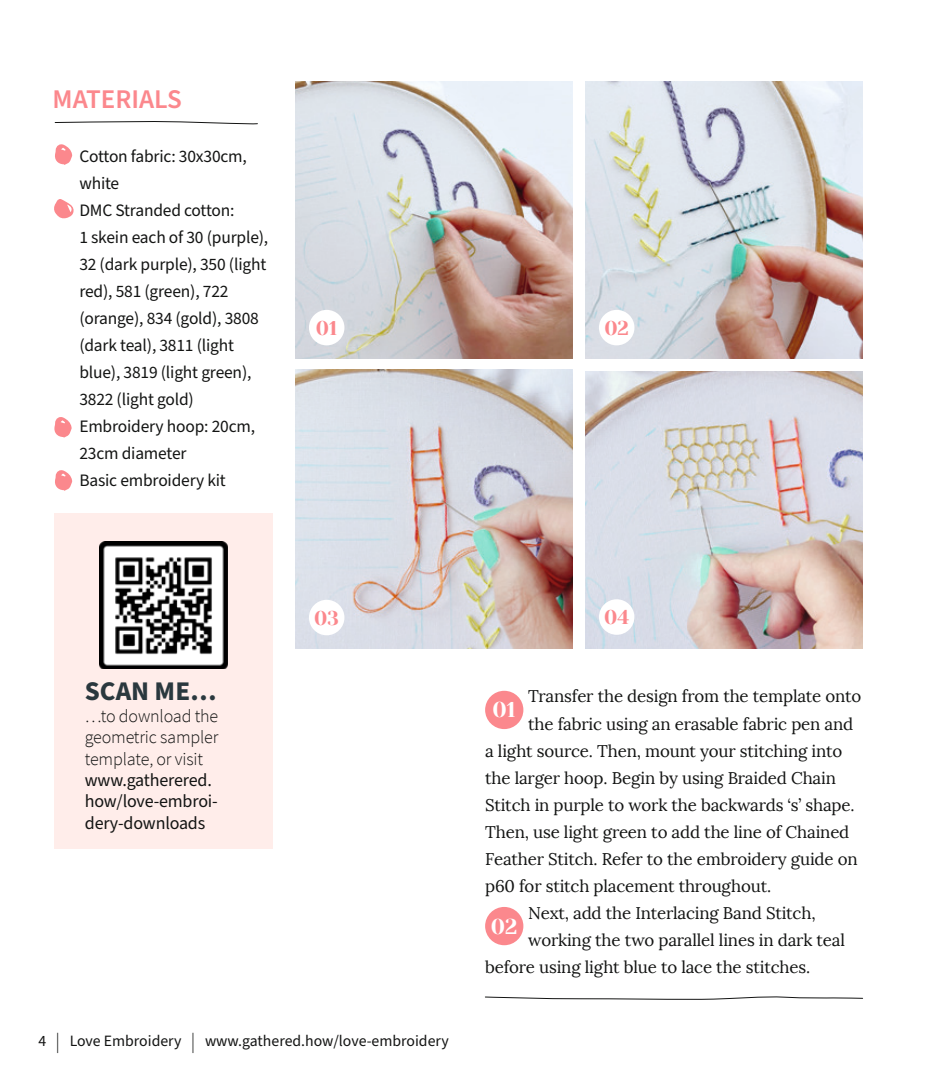
<style>
.page{position:relative;width:944px;height:1085px;background:#fff}
.page>*{position:absolute;margin:0;border:0;box-sizing:border-box;transform-origin:0 0}
.t1{font:600 27px "Source Sans Pro";color:#fb888d}
.t2{font:700 27px "Source Sans Pro";color:#2a383e}
.t3{font:21.38px "Yeseva One";color:#fff}
.t4{font:19.8px "Yeseva One";color:#fb888d}
.t5{font:300 18px/21.4px "Source Sans Pro";letter-spacing:-.01em;color:#131413}
._7__Boxout_copy{font:17.55px/27px "Source Sans Pro";letter-spacing:-.01em;color:#131413}
._3__Body_Copy{font:16.88px "Lora";letter-spacing:-.01em;color:#131413}
.t6{font:15.75px "Source Sans Pro";color:#131413}
.s1{font-weight:400}
.s2{font-weight:300;font-size:20.25px}
</style>
<div class="page">
<img style="left:296px;top:369px;width:277px;height:279px">
<div style="left:309px;top:599px;width:35px;height:36px;background:#fff;border-radius:50%"></div>
<div style="left:485px;top:690px;width:38px;height:39px;background:#fb888d;border-radius:50%"></div>
<div style="left:485px;top:906px;width:38px;height:39px;background:#fb888d;border-radius:50%"></div>
<img style="left:586px;top:81px;width:277px;height:277px">
<img style="left:586px;top:371px;width:277px;height:277px">
<img style="left:296px;top:81px;width:277px;height:277px">
<div style="left:599px;top:310px;width:35px;height:35px;background:#fff;border-radius:50%"></div>
<div style="left:599px;top:599px;width:35px;height:35px;background:#fff;border-radius:50%"></div>
<div style="left:309px;top:310px;width:35px;height:35px;background:#fff;border-radius:50%"></div>
<svg style="left:485px;top:996px;width:378px;height:3px"></svg>
<svg style="left:54px;top:121px;width:204px;height:3px"></svg>
<svg style="left:54px;top:199px;width:20px;height:20px"></svg>
<svg style="left:55px;top:144px;width:17px;height:21px"></svg>
<svg style="left:55px;top:470px;width:17px;height:21px"></svg>
<svg style="left:54px;top:417px;width:18px;height:20px"></svg>
<div style="left:54px;top:513px;width:219px;height:335px;background:#ffedea"></div>
<img style="left:100px;top:541px;width:127px;height:127px">
<p class="t1" style="left:53px;top:81px;width:131px">MATERIALS</p>
<p class="_7__Boxout_copy" style="left:79px;top:143px;width:169px">Cotton fabric: 30x30cm, white</p>
<p class="_7__Boxout_copy" style="left:79px;top:197px;width:190px">DMC Stranded cotton:<br>1 skein each of 30 (purple),<br>32 (dark purple), 350 (light red), 581 (green), 722 (orange), 834 (gold), 3808 (dark teal), 3811 (light blue), 3819 (light green),<br>3822 (light gold)</p>
<p class="_7__Boxout_copy" style="left:79px;top:413px;width:177px">Embroidery hoop: 20cm,<br>23cm diameter</p>
<p class="_7__Boxout_copy" style="left:79px;top:467px;width:148px">Basic embroidery kit</p>
<p class="t4" style="left:316px;top:316px;width:23px">01</p>
<p class="t4" style="left:604px;top:316px;width:26px">02</p>
<p class="t2" style="left:85px;top:673px;width:133px">SCAN ME…</p>
<p class="t5" style="left:85px;top:705px;width:135px">…to download the geometric sampler template, or visit <span class="s1">www.gatherered. how/love-embroi&shy;dery-downloads</span></p>
<p class="t4" style="left:314px;top:606px;width:26px">03</p>
<p class="t6" style="left:38px;top:1030px;width:412px">4 <span class="s2">|</span> Love Embroidery <span class="s2">|</span> www.gathered.how/love-embroidery</p>
<p class="t4" style="left:604px;top:605px;width:27px">04</p>
<p class="_3__Body_Copy" style="left:528px;top:686px;width:335px">Transfer the design from the template onto</p>
<p class="_3__Body_Copy" style="left:528px;top:713px;width:327px">the fabric using an erasable fabric pen and</p>
<p class="_3__Body_Copy" style="left:485px;top:740px;width:359px">a light source. Then, mount your stitching into</p>
<p class="_3__Body_Copy" style="left:485px;top:767px;width:352px">the larger hoop. Begin by using Braided Chain</p>
<p class="_3__Body_Copy" style="left:485px;top:794px;width:371px">Stitch in purple to work the backwards ‘s’ shape.</p>
<p class="_3__Body_Copy" style="left:485px;top:821px;width:366px">Then, use light green to add the line of Chained</p>
<p class="_3__Body_Copy" style="left:485px;top:848px;width:374px">Feather Stitch. Refer to the embroidery guide on</p>
<p class="_3__Body_Copy" style="left:485px;top:875px;width:288px">p60 for stitch placement throughout.</p>
<p class="t3" style="left:491px;top:913px;width:28px">02</p>
<p class="t3" style="left:493px;top:697px;width:25px">01</p>
<p class="_3__Body_Copy" style="left:528px;top:902px;width:289px">Next, add the Interlacing Band Stitch,</p>
<p class="_3__Body_Copy" style="left:528px;top:929px;width:318px">working the two parallel lines in dark teal</p>
<p class="_3__Body_Copy" style="left:485px;top:956px;width:327px">before using light blue to lace the stitches.</p>
</div>
